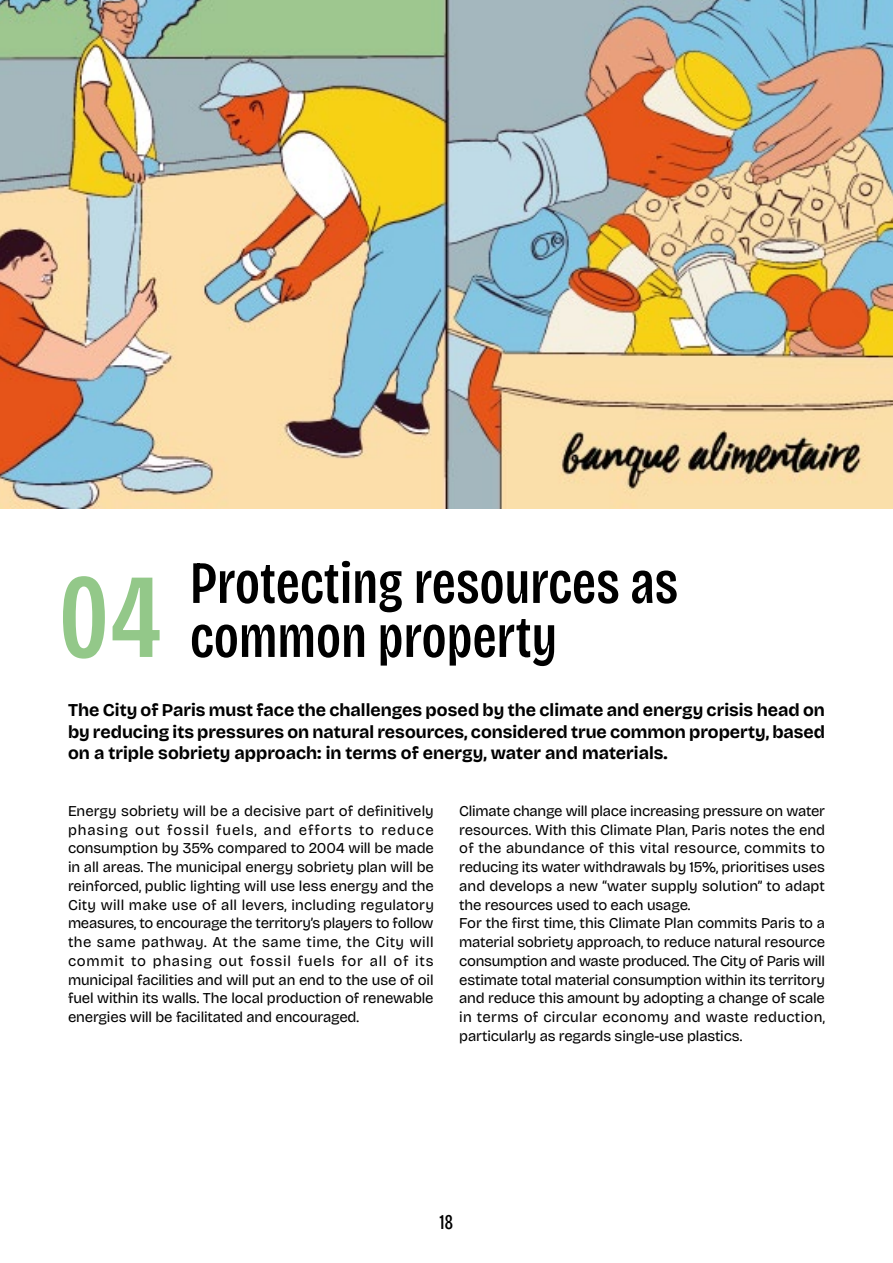
<style>
.page{position:relative;width:893px;height:1263px;background:#fff}
.page>*{position:absolute;margin:0;border:0;box-sizing:border-box;transform-origin:0 0}
.Chapitres_numero{font:500 120px "Bricolage Grotesque 36 pt Condensed";color:#93c889}
.Chapitres_Titres{font:500 60px/54px "Bricolage Grotesque 36 pt Condensed";color:#000}
.t1{font:21px "Bricolage Grotesque 18 pt Condensed";color:#000}
.Chapitres_Sous-titres{font:700 18px/21.6px "Bricolage Grotesque 18 pt";color:#000;text-align:justify}
.Chapitres_corps_de_texte{font:15px/18.8px "Bricolage Grotesque 18 pt";letter-spacing:-.01em;color:#000;text-align:justify}
</style>
<div class="page">
<img style="left:0;top:0;width:893px;height:509px">
<p class="Chapitres_numero" style="left:58px;top:529px;width:106px">04</p>
<p class="Chapitres_Titres" style="left:190px;top:553px;width:490px">Protecting resources as common property</p>
<p class="Chapitres_Sous-titres" style="left:68px;top:698px;width:759px">The City of Paris must face the challenges posed by the climate and energy crisis head on by reducing its pressures on natural resources, considered true common property, based on a triple sobriety approach: in terms of energy, water and materials.</p>
<p class="Chapitres_corps_de_texte" style="left:68px;top:801px;width:367px">Energy sobriety will be a decisive part of definitively phasing out fossil fuels, and efforts to reduce consumption by 35% compared to 2004 will be made in all areas. The municipal energy sobriety plan will be reinforced, public lighting will use less energy and the City will make use of all levers, including regulatory measures, to encourage the territory’s players to follow the same pathway. At the same time, the City will commit to phasing out fossil fuels for all of its municipal facilities and will put an end to the use of oil fuel within its walls. The local production of renewable energies will be facilitated and encouraged.</p>
<p class="Chapitres_corps_de_texte" style="left:459px;top:801px;width:367px">Climate change will place increasing pressure on water resources. With this Climate Plan, Paris notes the end of the abundance of this vital resource, commits to reducing its water withdrawals by 15%, prioritises uses and develops a new “water supply solution” to adapt the resources used to each usage.</p>
<p class="Chapitres_corps_de_texte" style="left:459px;top:913px;width:367px">For the first time, this Climate Plan commits Paris to a material sobriety approach, to reduce natural resource consumption and waste produced. The City of Paris will estimate total material consumption within its territory and reduce this amount by adopting a change of scale in terms of circular economy and waste reduction, particularly as regards single-use plastics.</p>
<h3 class="t1" style="left:439px;top:1207px;width:16px">18</h3>
</div>
